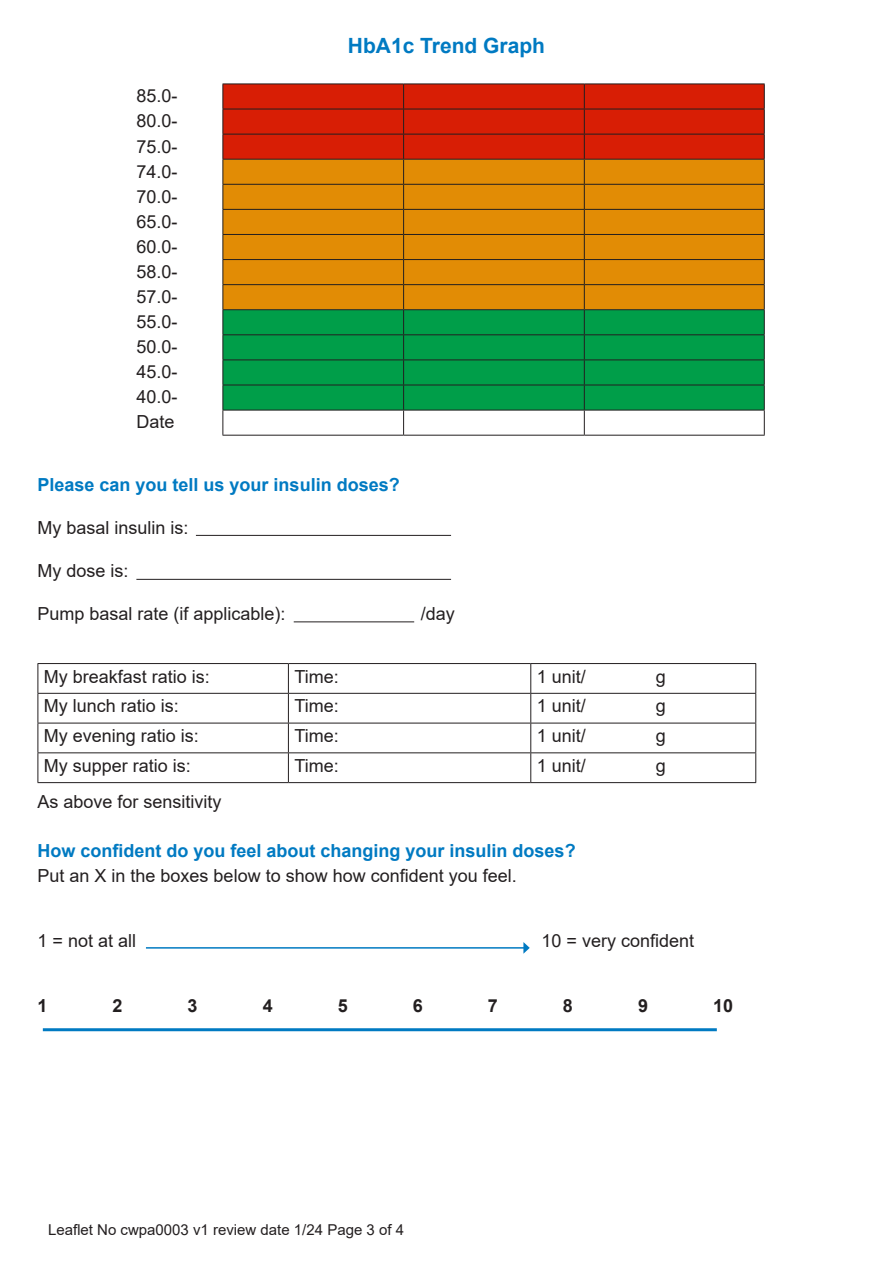
<style>
.page{position:relative;width:893px;height:1263px;background:#fff}
.page>*{position:absolute;margin:0;border:0;box-sizing:border-box;transform-origin:0 0}
.t1{font:700 21px "Arial";color:#007ac2}
.t2{font:18px "Arial";color:#231f20}
.t3{font:700 18px "Arial";color:#007ac2}
.t4{font:700 18px "Arial";color:#231f20}
.t5{font:15px "Arial";color:#231f20}
</style>
<div class="page">
<hr style="left:222px;top:435px;width:182px;height:1px;background:#231f20">
<hr style="left:404px;top:435px;width:180px;height:1px;background:#231f20">
<hr style="left:584px;top:435px;width:181px;height:1px;background:#231f20">
<svg style="left:222px;top:84px;width:543px;height:351px;background:#9b7d2a"></svg>
<hr style="left:222px;top:159px;width:182px;height:1px;background:#231f20">
<hr style="left:404px;top:159px;width:180px;height:1px;background:#231f20">
<hr style="left:584px;top:159px;width:181px;height:1px;background:#231f20">
<hr style="left:196px;top:535px;width:255px;height:1px;background:#231f20">
<hr style="left:136px;top:579px;width:315px;height:1px;background:#231f20">
<hr style="left:38px;top:663px;width:250px;height:1px;background:#231f20">
<hr style="left:531px;top:663px;width:225px;height:1px;background:#231f20">
<hr style="left:38px;top:693px;width:250px;height:1px;background:#231f20">
<hr style="left:531px;top:693px;width:225px;height:1px;background:#231f20">
<hr style="left:38px;top:782px;width:250px;height:1px;background:#231f20">
<hr style="left:531px;top:782px;width:225px;height:1px;background:#231f20">
<hr style="left:38px;top:723px;width:250px;height:1px;background:#231f20">
<svg style="left:38px;top:664px;width:1px;height:118px"></svg>
<hr style="left:531px;top:723px;width:225px;height:1px;background:#231f20">
<svg style="left:755px;top:664px;width:1px;height:118px"></svg>
<hr style="left:38px;top:752px;width:250px;height:1px;background:#231f20">
<hr style="left:531px;top:752px;width:225px;height:1px;background:#231f20">
<hr style="left:288px;top:663px;width:243px;height:1px;background:#231f20">
<hr style="left:288px;top:693px;width:243px;height:1px;background:#231f20">
<hr style="left:288px;top:723px;width:243px;height:1px;background:#231f20">
<hr style="left:288px;top:752px;width:243px;height:1px;background:#231f20">
<svg style="left:288px;top:664px;width:1px;height:118px"></svg>
<svg style="left:530px;top:664px;width:1px;height:118px"></svg>
<hr style="left:288px;top:782px;width:243px;height:1px;background:#231f20">
<hr style="left:146px;top:947px;width:378px;height:2px;background:#007ac2">
<svg style="left:523px;top:942px;width:7px;height:12px"></svg>
<hr style="left:43px;top:1028px;width:674px;height:3px;background:#007ac2">
<hr style="left:294px;top:621px;width:120px;height:1px;background:#231f20">
<p class="t2" style="left:136px;top:84px;width:43px">85.0-</p>
<p class="t2" style="left:136px;top:109px;width:43px">80.0-</p>
<p class="t2" style="left:136px;top:134px;width:43px">75.0-</p>
<p class="t2" style="left:136px;top:159px;width:43px">74.0-</p>
<p class="t2" style="left:136px;top:184px;width:43px">70.0-</p>
<p class="t2" style="left:136px;top:209px;width:43px">65.0-</p>
<p class="t2" style="left:136px;top:234px;width:43px">60.0-</p>
<p class="t2" style="left:136px;top:259px;width:43px">58.0-</p>
<p class="t2" style="left:136px;top:284px;width:43px">57.0-</p>
<p class="t2" style="left:136px;top:309px;width:43px">55.0-</p>
<p class="t2" style="left:136px;top:334px;width:43px">50.0-</p>
<p class="t2" style="left:136px;top:359px;width:43px">45.0-</p>
<p class="t2" style="left:136px;top:384px;width:43px">40.0-</p>
<p class="t2" style="left:136px;top:409px;width:40px">Date</p>
<p class="t1" style="left:348px;top:31px;width:199px">HbA1c Trend Graph</p>
<p class="t3" style="left:38px;top:472px;width:364px">Please can you tell us your insulin doses?</p>
<p class="t2" style="left:38px;top:515px;width:153px">My basal insulin is:</p>
<p class="t2" style="left:38px;top:558px;width:93px">My dose is:</p>
<p class="t2" style="left:38px;top:602px;width:250px">Pump basal rate (if applicable):</p>
<p class="t2" style="left:421px;top:602px;width:36px">/day</p>
<p class="t2" style="left:44px;top:664px;width:168px">My breakfast ratio is:</p>
<p class="t2" style="left:294px;top:664px;width:46px">Time:</p>
<p class="t2" style="left:537px;top:664px;width:51px">1 unit/</p>
<p class="t2" style="left:656px;top:664px;width:12px">g</p>
<p class="t2" style="left:44px;top:694px;width:137px">My lunch ratio is:</p>
<p class="t2" style="left:294px;top:694px;width:46px">Time:</p>
<p class="t2" style="left:537px;top:694px;width:51px">1 unit/</p>
<p class="t2" style="left:656px;top:694px;width:12px">g</p>
<p class="t2" style="left:44px;top:723px;width:157px">My evening ratio is:</p>
<p class="t2" style="left:294px;top:723px;width:46px">Time:</p>
<p class="t2" style="left:537px;top:723px;width:51px">1 unit/</p>
<p class="t2" style="left:656px;top:723px;width:12px">g</p>
<p class="t2" style="left:44px;top:753px;width:149px">My supper ratio is:</p>
<p class="t2" style="left:294px;top:753px;width:46px">Time:</p>
<p class="t2" style="left:537px;top:753px;width:51px">1 unit/</p>
<p class="t2" style="left:656px;top:753px;width:12px">g</p>
<p class="t2" style="left:38px;top:789px;width:186px">As above for sensitivity</p>
<p class="t3" style="left:38px;top:838px;width:540px">How confident do you feel about changing your insulin doses?</p>
<p class="t2" style="left:38px;top:863px;width:481px">Put an X in the boxes below to show how confident you feel.</p>
<p class="t2" style="left:38px;top:928px;width:100px">1 = not at all</p>
<p class="t2" style="left:541px;top:928px;width:154px">10 = very confident</p>
<p class="t4" style="left:38px;top:993px;width:12px">1</p>
<p class="t4" style="left:113px;top:993px;width:12px">2</p>
<p class="t4" style="left:188px;top:993px;width:12px">3</p>
<p class="t4" style="left:263px;top:993px;width:12px">4</p>
<p class="t4" style="left:338px;top:993px;width:12px">5</p>
<p class="t4" style="left:413px;top:993px;width:12px">6</p>
<p class="t4" style="left:488px;top:993px;width:12px">7</p>
<p class="t4" style="left:563px;top:993px;width:12px">8</p>
<p class="t4" style="left:638px;top:993px;width:12px">9</p>
<p class="t4" style="left:713px;top:993px;width:22px">10</p>
<p class="t5" style="left:48px;top:1219px;width:358px">Leaflet No cwpa0003 v1 review date 1/24 Page 3 of 4</p>
</div>
